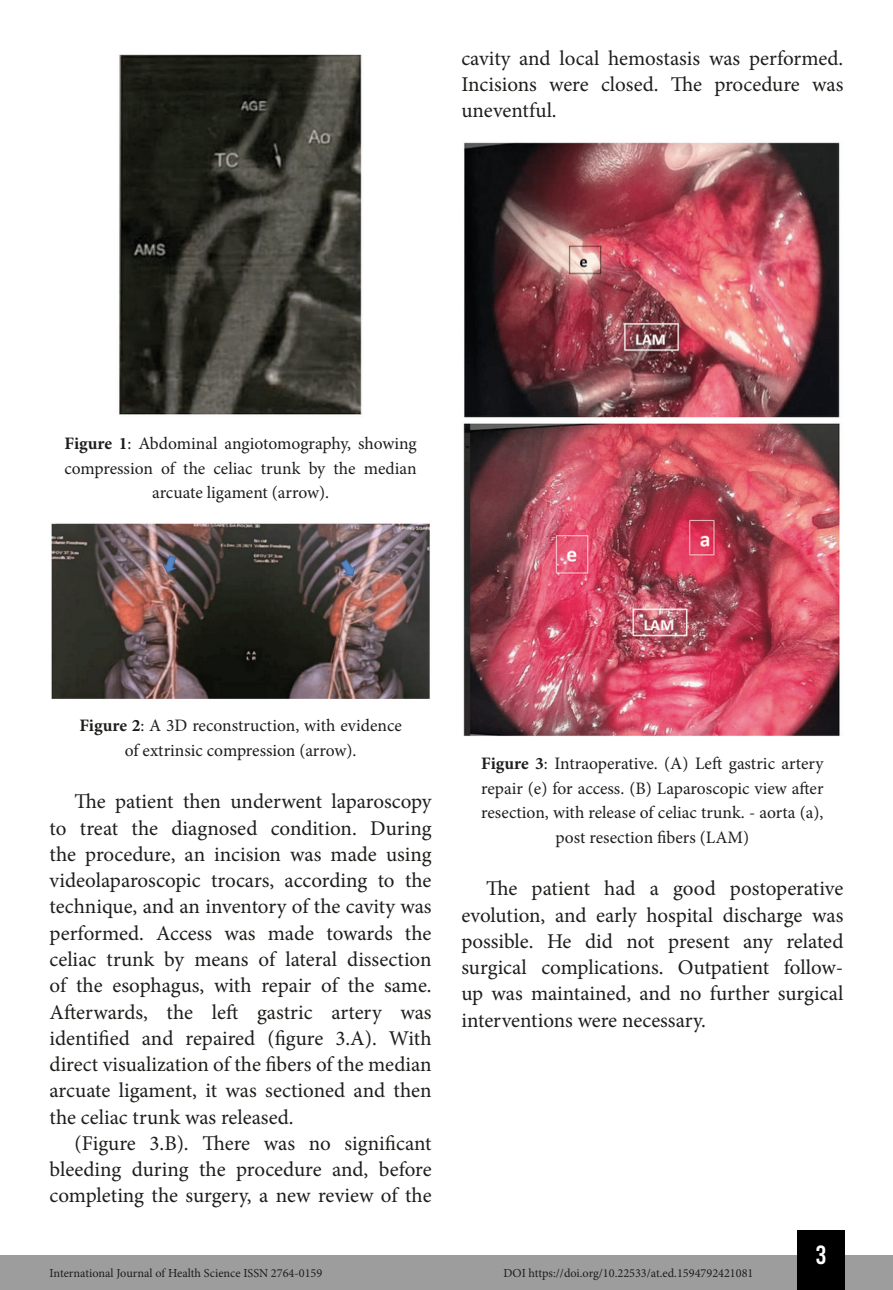
<style>
.page{position:relative;width:893px;height:1290px;background:#fff}
.page>*{position:absolute;margin:0;border:0;box-sizing:border-box;transform-origin:0 0}
.t1{font:26.25px "Bebas Kai";color:#fff}
.TXT{font:21px/26.2px "Minion Pro";color:#1d1d1b;text-align:justify}
.Info_Imagem{font:17.5px/24.5px "Minion Pro";color:#1d1d1b;text-align:center}
.t2{font:12.25px "Minion Pro";color:#1d1d1b}
.s1{font-weight:700}
</style>
<div class="page">
<div style="left:0;top:1255px;width:893px;height:35px;background:#9d9d9d"></div>
<div style="left:797px;top:1230px;width:48px;height:60px;background:#000"></div>
<img style="left:119px;top:54px;width:243px;height:361px">
<img style="left:51px;top:523px;width:379px;height:176px">
<img style="left:464px;top:142px;width:376px;height:276px">
<img style="left:463px;top:423px;width:377px;height:314px">
<p class="TXT" style="left:461px;top:45px;width:383px">cavity and local hemostasis was performed.<br>Incisions were closed. The procedure was uneventful.</p>
<p class="Info_Imagem" style="left:64px;top:432px;width:354px"><span class="s1">Figure 1</span>: Abdominal angiotomography, showing compression of the celiac trunk by the median arcuate ligament (arrow).</p>
<p class="Info_Imagem" style="left:79px;top:714px;width:324px"><span class="s1">Figure 2</span>: A 3D reconstruction, with evidence of extrinsic compression (arrow).</p>
<p class="TXT" style="left:50px;top:789px;width:384px;text-indent:25px">The patient then underwent laparoscopy to treat the diagnosed condition. During the procedure, an incision was made using videolaparoscopic trocars, according to the technique, and an inventory of the cavity was performed. Access was made towards the celiac trunk by means of lateral dissection of the esophagus, with repair of the same.<br>Afterwards, the left gastric artery was identified and repaired (figure 3.A). With direct visualization of the fibers of the median arcuate ligament, it was sectioned and then the celiac trunk was released.</p>
<p class="TXT" style="left:50px;top:1130px;width:383px;text-indent:25px">(Figure 3.B). There was no significant bleeding during the procedure and, before completing the surgery, a new review of the</p>
<p class="Info_Imagem" style="left:481px;top:751px;width:344px"><span class="s1">Figure 3</span>: Intraoperative. (A) Left gastric artery repair (e) for access. (B) Laparoscopic view after resection, with release of celiac trunk. - aorta (a), post resection fibers (LAM)</p>
<p class="TXT" style="left:461px;top:875px;width:384px;text-indent:25px">The patient had a good postoperative evolution, and early hospital discharge was possible. He did not present any related surgical complications. Outpatient follow&shy;up was maintained, and no further surgical interventions were necessary.</p>
<p class="t1" style="left:816px;top:1241px;width:12px">3</p>
<p class="t2" style="left:50px;top:1265px;width:274px">International Journal of Health Science ISSN 2764-0159</p>
<p class="t2" style="left:503px;top:1265px;width:252px">DOI https://doi.org/10.22533/at.ed.1594792421081</p>
</div>
